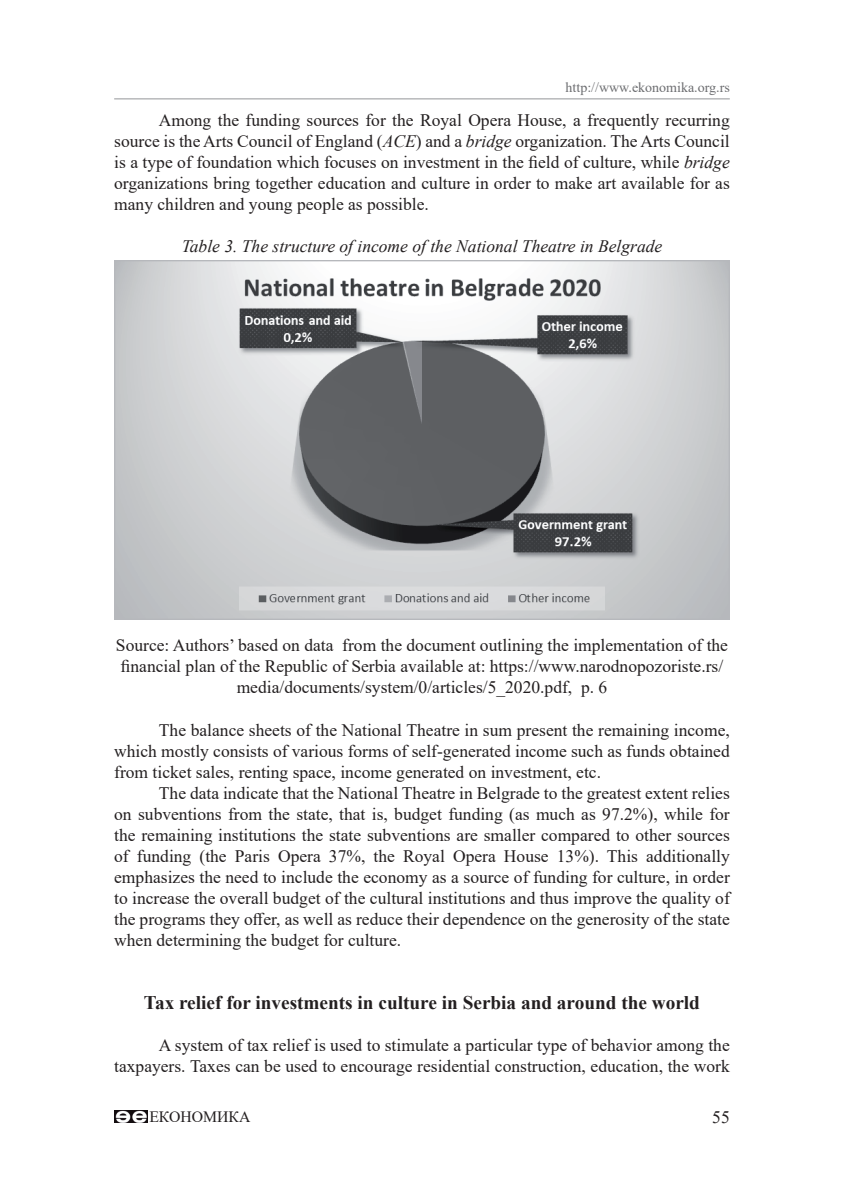
<style>
.page{position:relative;width:844px;height:1191px;background:#fff}
.page>*{position:absolute;margin:0;border:0;box-sizing:border-box;transform-origin:0 0}
.t1{font:700 19.25px "Times New Roman";color:#231f20}
.t2{font:17.5px/21px "Times New Roman";color:#231f20;text-align:justify}
.t3{font:italic 17.5px "Times New Roman";color:#231f20}
.t4{font:15.75px "Times New Roman";color:#231f20}
.t5{font:14px "Times New Roman";color:#6c6d70}
.s1{font-style:italic}
</style>
<div class="page">
<img style="left:114px;top:1110px;width:33px;height:12px">
<hr style="left:114px;top:98px;width:615px;height:1px;background:#939598">
<img style="left:114px;top:260px;width:615px;height:360px">
<p class="t5" style="left:565px;top:77px;width:166px">http://www.ekonomika.org.rs</p>
<p class="t2" style="left:114px;top:109px;width:617px;text-indent:45px">Among the funding sources for the Royal Opera House, a frequently recurring source is the Arts Council of England (<span class="s1">ACE</span>) and a <span class="s1">bridge</span> organization. The Arts Council is a type of foundation which focuses on investment in the field of culture, while <span class="s1">bridge </span>organizations bring together education and culture in order to make art available for as many children and young people as possible.</p>
<p class="t3" style="left:182px;top:234px;width:482px">Table 3. The structure of income of the National Theatre in Belgrade</p>
<p class="t2" style="left:116px;top:634px;width:613px;text-align:center">Source: Authors’ based on data from the document outlining the implementation of the financial plan of the Republic of Serbia available at: https://www.narodnopozoriste.rs/ media/documents/system/0/articles/5_2020.pdf, p. 6</p>
<p class="t2" style="left:114px;top:718px;width:617px;text-indent:45px">The balance sheets of the National Theatre in sum present the remaining income, which mostly consists of various forms of self-generated income such as funds obtained from ticket sales, renting space, income generated on investment, etc.</p>
<p class="t2" style="left:114px;top:781px;width:617px;text-indent:45px">The data indicate that the National Theatre in Belgrade to the greatest extent relies on subventions from the state, that is, budget funding (as much as 97.2%), while for the remaining institutions the state subventions are smaller compared to other sources of funding (the Paris Opera 37%, the Royal Opera House 13%). This additionally emphasizes the need to include the economy as a source of funding for culture, in order to increase the overall budget of the cultural institutions and thus improve the quality of the programs they offer, as well as reduce their dependence on the generosity of the state when determining the budget for culture.</p>
<p class="t1" style="left:144px;top:988px;width:557px">Tax relief for investments in culture in Serbia and around the world</p>
<p class="t2" style="left:114px;top:1033px;width:617px;text-align:right">A system of tax relief is used to stimulate a particular type of behavior among the taxpayers. Taxes can be used to encourage residential construction, education, the work</p>
<p class="t4" style="left:149px;top:1105px;width:103px">ЕКОНОМИКА</p>
<p class="t2" style="left:712px;top:1105px;width:19px">55</p>
</div>
